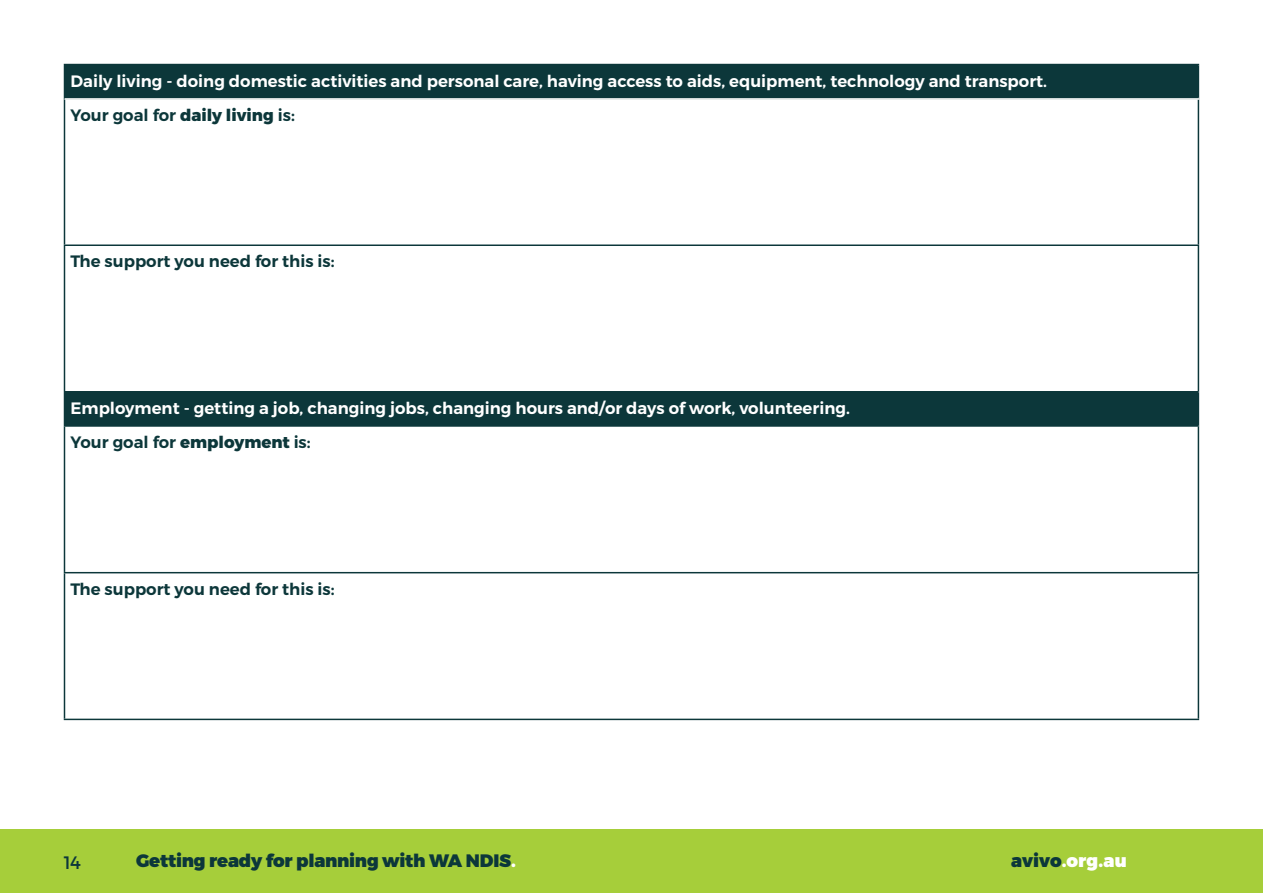
<style>
.page{position:relative;width:1263px;height:893px;background:#fff}
.page>*{position:absolute;margin:0;border:0;box-sizing:border-box;transform-origin:0 0}
.t1{font:900 18px "Montserrat";letter-spacing:-.015em;color:#0c373a}
.t2{font:900 18px "Montserrat";letter-spacing:.005em;color:#fff}
.t3{font:18px "Montserrat";color:#0c373a}
.t4{font:600 16.5px/34px "Montserrat";color:#fff}
.t5{font:600 16.5px "Montserrat";color:#0c373a}
.s1{color:#0c373a}
.s2{font-weight:800;color:#0c373a}
.s3{color:#fff}
</style>
<div class="page">
<div style="left:0;top:829px;width:1263px;height:64px;background:#a6ce3a"></div>
<div style="left:64px;top:65px;width:1134px;height:34px;background:#0c373a"></div>
<div style="left:64px;top:392px;width:1134px;height:34px;background:#0c373a"></div>
<hr style="left:64px;top:99px;width:1px;height:145px;background:#0c373a">
<hr style="left:1198px;top:99px;width:1px;height:145px;background:#0c373a">
<hr style="left:64px;top:244px;width:1135px;height:2px;background:#0c373a">
<hr style="left:64px;top:246px;width:1px;height:145px;background:#0c373a">
<hr style="left:1198px;top:246px;width:1px;height:145px;background:#0c373a">
<hr style="left:64px;top:391px;width:1135px;height:2px;background:#0c373a">
<hr style="left:1198px;top:393px;width:1px;height:32px;background:#0c373a">
<hr style="left:64px;top:425px;width:1135px;height:2px;background:#0c373a">
<hr style="left:64px;top:427px;width:1px;height:145px;background:#0c373a">
<hr style="left:1198px;top:427px;width:1px;height:145px;background:#0c373a">
<hr style="left:64px;top:572px;width:1135px;height:1px;background:#0c373a">
<hr style="left:64px;top:573px;width:1px;height:146px;background:#0c373a">
<hr style="left:1198px;top:573px;width:1px;height:146px;background:#0c373a">
<hr style="left:64px;top:719px;width:1135px;height:1px;background:#0c373a">
<hr style="left:64px;top:64px;width:1135px;height:1px;background:#0c373a">
<hr style="left:1198px;top:65px;width:1px;height:33px;background:#0c373a">
<hr style="left:65px;top:98px;width:1134px;height:2px;background:#fff">
<p class="t4" style="left:70px;top:64px;width:978px">Daily living - doing domestic activities and personal care, having access to aids, equipment, technology and transport.<br><span class="s1">Your goal for</span> <span class="s2">daily living</span> <span class="s1">is:</span></p>
<p class="t5" style="left:70px;top:251px;width:266px">The support you need for this is:</p>
<p class="t4" style="left:70px;top:391px;width:781px">Employment - getting a job, changing jobs, changing hours and/or days of work, volunteering.<br><span class="s1">Your goal for</span> <span class="s2">employment</span> <span class="s1">is:</span></p>
<p class="t5" style="left:70px;top:579px;width:266px">The support you need for this is:</p>
<p class="t3" style="left:64px;top:851px;width:19px">14</p>
<p class="t1" style="left:136px;top:850px;width:381px">Getting ready for planning with WA NDIS<span class="s3">.</span></p>
<p class="t2" style="left:1011px;top:850px;width:117px"><span class="s1">avivo</span>.org.au</p>
</div>
